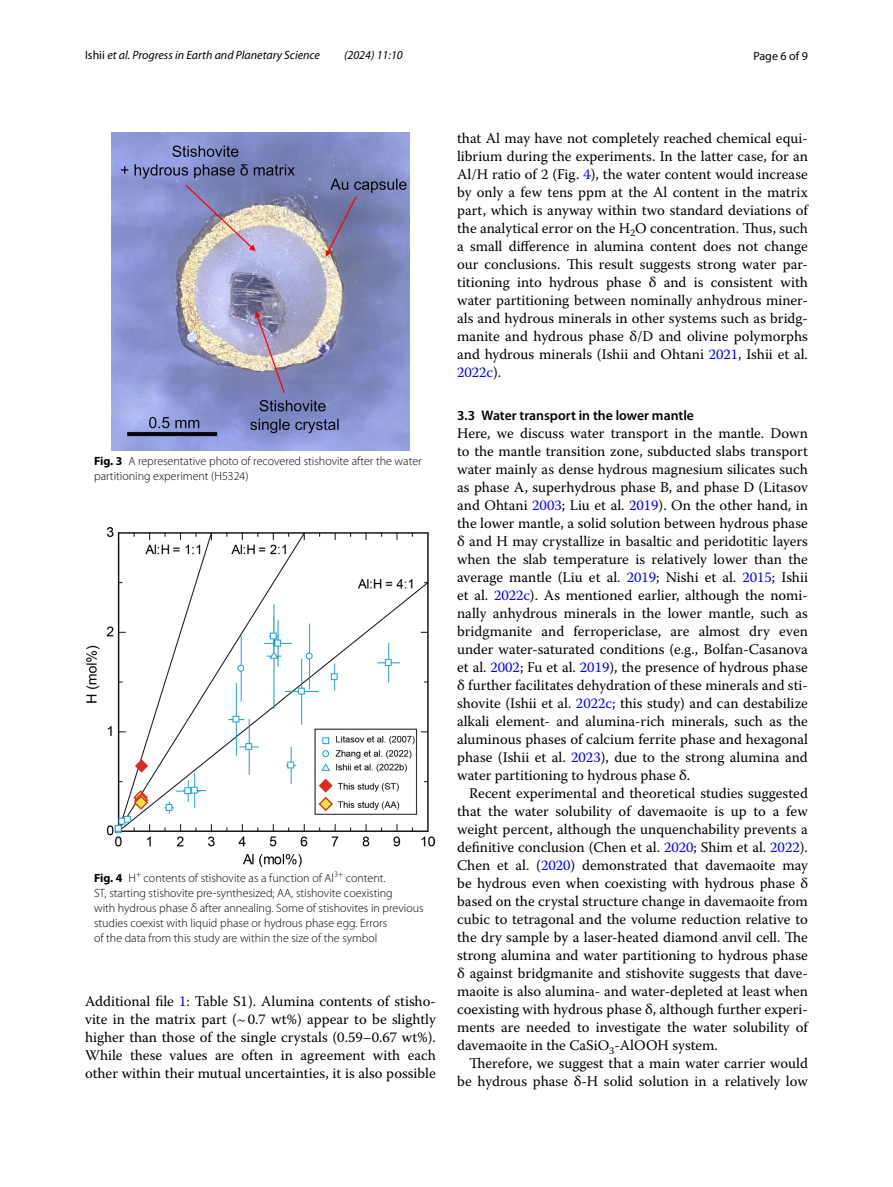
<style>
.page{position:relative;width:893px;height:1187px;background:#fff}
.page>*{position:absolute;margin:0;border:0;box-sizing:border-box;transform-origin:0 0}
.t1{font:14.7px/18px "Warnock Pro";color:#000;text-align:justify}
.t2{font:600 13.8px "Myriad Pro";color:#000}
.t3{font:300 12px/15px "Myriad Pro";color:#000}
.t4{font:italic 12px "Myriad Pro";color:#000}
.t5{font:12px "Myriad Pro";color:#000}
.s1{font-style:normal}
.s2{font-weight:700}
.s3{color:#00f}
</style>
<div class="page">
<img style="left:112px;top:133px;width:297px;height:317px">
<img style="left:86px;top:527px;width:349px;height:339px">
<p class="t4" style="left:85px;top:48px;width:236px"><span class="s1">Ishii</span> et al. Progress in Earth and Planetary Science</p>
<p class="t4" style="left:344px;top:48px;width:60px">(2024) 11:10</p>
<p class="t5" style="left:753px;top:48px;width:56px">Page 6 of 9</p>
<p class="t3" style="left:94px;top:454px;width:329px"><span class="s2">Fig. 3</span> A representative photo of recovered stishovite after the water partitioning experiment (H5324)</p>
<p class="t3" style="left:94px;top:870px;width:331px"><span class="s2">Fig. 4</span> H<sup>+</sup> contents of stishovite as a function of -Al<sup>3+</sup> content.<br>ST, starting stishovite pre-synthesized; AA, stishovite coexisting<br>with hydrous phase δ after annealing. Some of stishovites in previous studies coexist with liquid phase or hydrous phase egg. Errors<br>of the data from this study are within the size of the symbol</p>
<p class="t1" style="left:85px;top:991px;width:352px">Additional file <span class="s3">1</span>: Table S1). Alumina contents of stisho&shy;vite in the matrix part (~0.7 wt%) appear to be slightly higher than those of the single crystals (0.59–0.67 wt%).<br>While these values are often in agreement with each other within their mutual uncertainties, it is also possible</p>
<p class="t1" style="left:457px;top:128px;width:352px">that Al may have not completely reached chemical equi&shy;librium during the experiments. In the latter case, for an Al/H ratio of 2 (Fig. <span class="s3">4</span>), the water content would increase by only a few tens ppm at the Al content in the matrix part, which is anyway within two standard deviations of the analytical error on the H<sub>2</sub>O concentration. Thus, such a small difference in alumina content does not change our conclusions. This result suggests strong water par&shy;titioning into hydrous phase δ and is consistent with water partitioning between nominally anhydrous miner&shy;als and hydrous minerals in other systems such as bridg&shy;manite and hydrous phase δ/D and olivine polymorphs and hydrous minerals (Ishii and Ohtani <span class="s3">2021</span>, Ishii et al.<br><span class="s3">2022c</span>).</p>
<p class="t2" style="left:457px;top:406px;width:238px">3.3 Water transport in the lower mantle</p>
<p class="t1" style="left:457px;top:424px;width:352px">Here, we discuss water transport in the mantle. Down to the mantle transition zone, subducted slabs transport water mainly as dense hydrous magnesium silicates such as phase A, superhydrous phase B, and phase D (Litasov and Ohtani <span class="s3">2003</span>; Liu et al. <span class="s3">2019</span>). On the other hand, in the lower mantle, a solid solution between hydrous phase δ and H may crystallize in basaltic and peridotitic layers when the slab temperature is relatively lower than the average mantle (Liu et al. <span class="s3">2019</span>; Nishi et al. <span class="s3">2015</span>; Ishii et al. <span class="s3">2022c</span>). As mentioned earlier, although the nomi&shy;nally anhydrous minerals in the lower mantle, such as bridgmanite and ferropericlase, are almost dry even under water-saturated conditions (e.g., Bolfan-Casanova et al. <span class="s3">2002</span>; Fu et al. <span class="s3">2019</span>), the presence of hydrous phase δ further facilitates dehydration of these minerals and sti&shy;shovite (Ishii et al. <span class="s3">2022c</span>; this study) and can destabilize alkali element- and alumina-rich minerals, such as the aluminous phases of calcium ferrite phase and hexagonal phase (Ishii et al. <span class="s3">2023</span>), due to the strong alumina and water partitioning to hydrous phase δ.</p>
<p class="t1" style="left:457px;top:784px;width:352px;text-indent:12px">Recent experimental and theoretical studies suggested that the water solubility of davemaoite is up to a few weight percent, although the unquenchability prevents a definitive conclusion (Chen et al. <span class="s3">2020</span>; Shim et al. <span class="s3">2022</span>).<br>Chen et al. (<span class="s3">2020</span>) demonstrated that davemaoite may be hydrous even when coexisting with hydrous phase δ based on the crystal structure change in davemaoite from cubic to tetragonal and the volume reduction relative to the dry sample by a laser-heated diamond anvil cell. The strong alumina and water partitioning to hydrous phase δ against bridgmanite and stishovite suggests that dave&shy;maoite is also alumina- and water-depleted at least when coexisting with hydrous phase δ, although further experi&shy;ments are needed to investigate the water solubility of davemaoite in the CaSiO<sub>3</sub>-AlOOH system.</p>
<p class="t1" style="left:457px;top:1054px;width:352px;text-align:right">Therefore, we suggest that a main water carrier would be hydrous phase δ-H solid solution in a relatively low</p>
</div>
